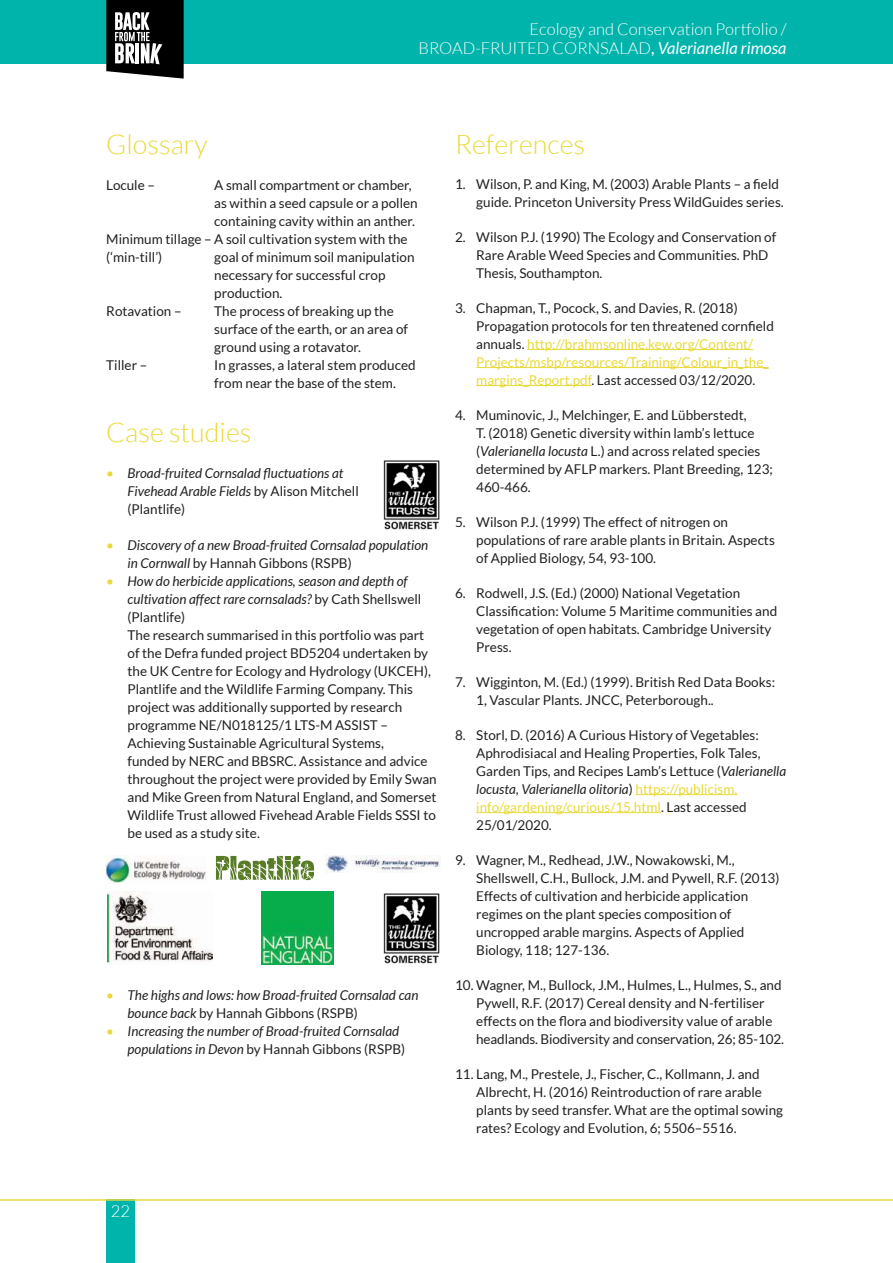
<style>
.page{position:relative;width:893px;height:1263px;background:#fff}
.page>*{position:absolute;margin:0;border:0;box-sizing:border-box;transform-origin:0 0}
.t1{font:300 27px "Lato";color:#e9d939}
.t2{font:300 16.5px/19.5px "Lato";color:#fff;text-align:right}
.t3{font:13.5px/18px "Lato";color:#221f1f}
.t4{font:italic 13.5px/18px "Lato";color:#221f1f}
.s1{font-weight:400}
.s2{font-weight:400;font-style:italic}
.s3{font-style:normal;color:#e9d939}
.s4{font-style:normal}
.s5{color:#e9d939}
.s6{font-style:italic}
</style>
<div class="page">
<div style="left:0;top:0;width:893px;height:64px;background:#00b4ab"></div>
<svg style="left:106px;top:0;width:78px;height:79px;background:#404141"></svg>
<div style="left:106px;top:1200px;width:28px;height:63px;background:#00b4ab"></div>
<hr style="left:0;top:1199px;width:893px;height:2px;background:#e9d939">
<hr style="left:527px;top:349px;width:226px;height:1px;background:#e9d939">
<hr style="left:476px;top:367px;width:293px;height:1px;background:#e9d939">
<hr style="left:476px;top:385px;width:115px;height:1px;background:#e9d939">
<hr style="left:635px;top:794px;width:102px;height:1px;background:#e9d939">
<hr style="left:476px;top:812px;width:185px;height:1px;background:#e9d939">
<img style="left:106px;top:856px;width:99px;height:26px">
<svg style="left:216px;top:856px;width:98px;height:24px"></svg>
<img style="left:325px;top:856px;width:115px;height:17px">
<img style="left:108px;top:892px;width:105px;height:72px">
<img style="left:262px;top:892px;width:72px;height:72px">
<img style="left:383px;top:893px;width:57px;height:71px">
<img style="left:383px;top:460px;width:56px;height:70px">
<p class="t2" style="left:419px;top:20px;width:369px">Ecology and Conservation Portfolio /<br>BROAD-FRUITED CORNSALAD<span class="s1">,</span> <span class="s2">Valerianella rimosa</span></p>
<h1 class="t1" style="left:106px;top:133px;width:103px">Glossary</h1>
<p class="t3" style="left:106px;top:177px;width:50px">Locule –</p>
<p class="t3" style="left:214px;top:177px;width:199px">A small compartment or chamber,</p>
<p class="t3" style="left:214px;top:195px;width:205px">as within a seed capsule or a pollen</p>
<p class="t3" style="left:214px;top:213px;width:202px">containing cavity within an anther.</p>
<p class="t3" style="left:106px;top:231px;width:303px">Minimum tillage – A soil cultivation system with the</p>
<p class="t3" style="left:214px;top:249px;width:202px">goal of minimum soil manipulation</p>
<p class="t3" style="left:214px;top:267px;width:173px">necessary for successful crop</p>
<p class="t3" style="left:214px;top:285px;width:70px">production.</p>
<p class="t3" style="left:106px;top:303px;width:77px">Rotavation –</p>
<p class="t3" style="left:214px;top:303px;width:195px">The process of breaking up the surface of the earth, or an area of ground using a rotavator.</p>
<p class="t3" style="left:106px;top:357px;width:42px">Tiller –</p>
<p class="t3" style="left:214px;top:357px;width:203px">In grasses, a lateral stem produced from near the base of the stem.</p>
<h1 class="t1" style="left:106px;top:421px;width:147px">Case studies</h1>
<p class="t4" style="left:128px;top:464px;width:233px;text-indent:-21px"><span class="s3">•</span> Broad-fruited Cornsalad fluctuations at<br>Fivehead Arable Fields <span class="s4">by Alison Mitchell (Plantlife)</span></p>
<p class="t4" style="left:128px;top:537px;width:302px;text-indent:-21px"><span class="s3">•</span> Discovery of a new Broad-fruited Cornsalad population in Cornwall <span class="s4">by Hannah Gibbons (RSPB)</span></p>
<p class="t3" style="left:128px;top:573px;width:311px;text-indent:-21px"><span class="s5">•</span> <span class="s6">How do herbicide applications, season and depth of cultivation affect rare cornsalads?</span> by Cath Shellswell (Plantlife)<br>The research summarised in this portfolio was part of the Defra funded project BD5204 undertaken by the UK Centre for Ecology and Hydrology (UKCEH), Plantlife and the Wildlife Farming Company. This project was additionally supported by research programme NE/N018125/1 LTS-M ASSIST – Achieving Sustainable Agricultural Systems,<br>funded by NERC and BBSRC. Assistance and advice throughout the project were provided by Emily Swan and Mike Green from Natural England, and Somerset Wildlife Trust allowed Fivehead Arable Fields SSSI to be used as a study site.</p>
<p class="t3" style="left:106px;top:249px;width:57px">(‘min-till’)</p>
<p class="t4" style="left:128px;top:987px;width:292px;text-indent:-21px"><span class="s3">•</span> The highs and lows: how Broad-fruited Cornsalad can bounce back <span class="s4">by Hannah Gibbons (RSPB)</span></p>
<p class="t4" style="left:128px;top:1023px;width:279px;text-indent:-21px"><span class="s3">•</span> Increasing the number of Broad-fruited Cornsalad populations in Devon <span class="s4">by Hannah Gibbons (RSPB)</span></p>
<h1 class="t1" style="left:455px;top:133px;width:132px">References</h1>
<p class="t3" style="left:476px;top:175px;width:309px;text-indent:-21px">1. Wilson, P. and King, M. (2003) Arable Plants – a field guide. Princeton University Press WildGuides series.</p>
<p class="t3" style="left:476px;top:229px;width:301px;text-indent:-21px">2. Wilson P.J. (1990) The Ecology and Conservation of<br>Rare Arable Weed Species and Communities. PhD<br>Thesis, Southampton.</p>
<p class="t3" style="left:476px;top:300px;width:299px;text-indent:-21px">3. Chapman, T., Pocock, S. and Davies, R. (2018)<br>Propagation protocols for ten threatened cornfield annuals. <span class="s5">http://brahmsonline.kew.org/Content/ Projects/msbp/resources/Training/Colour_in_the_ margins_Report.pdf</span>. Last accessed 03/12/2020.</p>
<p class="t3" style="left:476px;top:407px;width:298px;text-indent:-21px">4. Muminovic, J., Melchinger, E. and Lübberstedt,<br>T. (2018) Genetic diversity within lamb’s lettuce (<span class="s6">Valerianella locusta</span> L.) and across related species determined by AFLP markers. Plant Breeding, 123; 460-466.</p>
<p class="t3" style="left:476px;top:514px;width:300px;text-indent:-21px">5. Wilson P.J. (1999) The effect of nitrogen on populations of rare arable plants in Britain. Aspects of Applied Biology, 54, 93-100.</p>
<p class="t3" style="left:476px;top:585px;width:302px;text-indent:-21px">6. Rodwell, J.S. (Ed.) (2000) National Vegetation Classification: Volume 5 Maritime communities and vegetation of open habitats. Cambridge University Press.</p>
<p class="t3" style="left:476px;top:674px;width:300px;text-indent:-21px">7. Wigginton, M. (Ed.) (1999). British Red Data Books:<br>1, Vascular Plants<span class="s6">.</span> JNCC, Peterborough..</p>
<p class="t3" style="left:476px;top:727px;width:311px;text-indent:-21px">8. Storl, D. (2016) A Curious History of Vegetables:<br>Aphrodisiacal and Healing Properties, Folk Tales, Garden Tips, and Recipes Lamb’s Lettuce (<span class="s6">Valerianella locusta</span>, <span class="s6">Valerianella olitoria</span>) <span class="s5">https://publicism. info/gardening/curious/15.html</span>. Last accessed 25/01/2020.</p>
<p class="t3" style="left:476px;top:852px;width:305px;text-indent:-21px">9. Wagner, M., Redhead, J.W., Nowakowski, M., Shellswell, C.H., Bullock, J.M. and Pywell, R.F. (2013)<br>Effects of cultivation and herbicide application regimes on the plant species composition of uncropped arable margins. Aspects of Applied Biology, 118; 127-136.</p>
<p class="t3" style="left:476px;top:977px;width:309px;text-indent:-21px">10. Wagner, M., Bullock, J.M., Hulmes, L., Hulmes, S., and Pywell, R.F. (2017) Cereal density and N-fertiliser effects on the flora and biodiversity value of arable headlands. Biodiversity and conservation, 26; 85-102.</p>
<p class="t3" style="left:476px;top:1066px;width:308px;text-indent:-21px">11. Lang, M., Prestele, J., Fischer, C., Kollmann, J. and Albrecht, H. (2016) Reintroduction of rare arable plants by seed transfer. What are the optimal sowing rates? Ecology and Evolution, 6; 5506–5516.</p>
<p class="t2" style="left:111px;top:1203px;width:21px">22</p>
</div>
